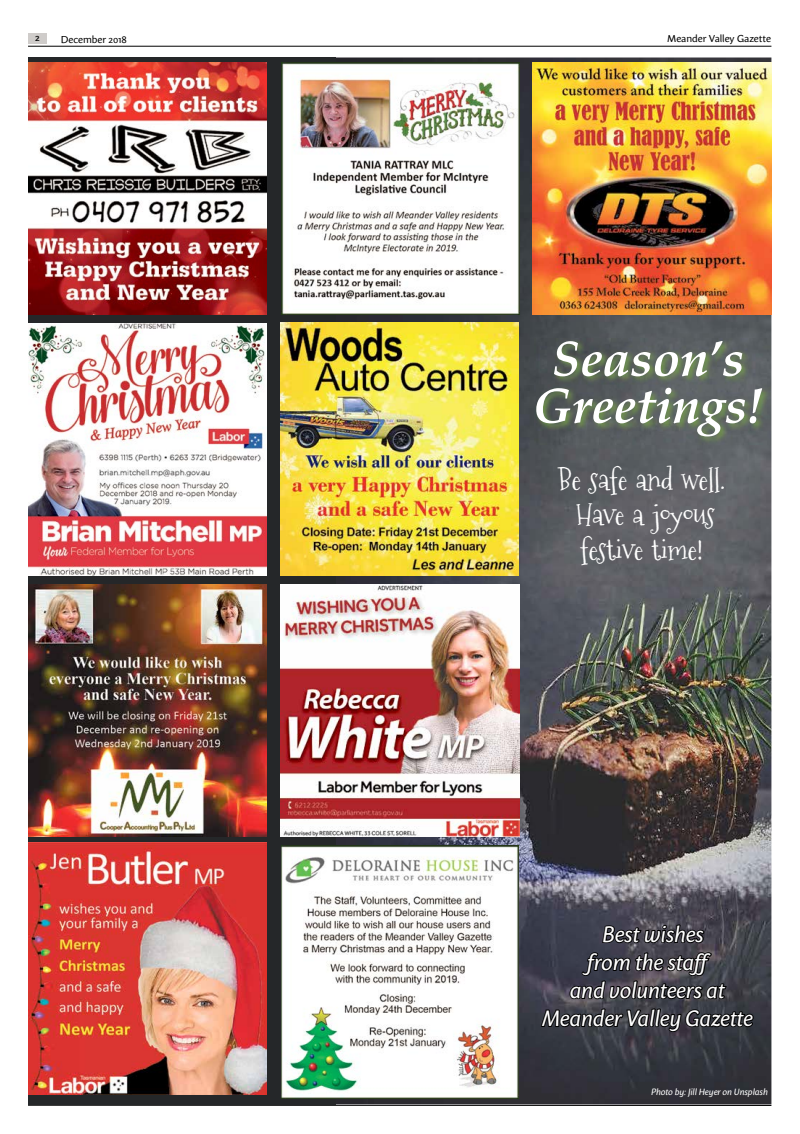
<style>
.page{position:relative;width:800px;height:1134px;background:#fff}
.page>*{position:absolute;margin:0;border:0;box-sizing:border-box;transform-origin:0 0}
.t1{font:italic 700 50px/47px "Book Antiqua";color:#fff;text-align:center}
.t2{font:29px/35px "Mountainsof Christmas";letter-spacing:-.01em;color:#fff;text-align:center}
.t3{font:italic 22px/28px "Sharik Sans";letter-spacing:-.01em;color:#fff;text-align:center}
.t4{font:10px "Sharik Sans";color:#000}
.t5{font:500 10px "Sharik Sans";color:#000}
.t6{font:italic 9px "Sharik Sans";letter-spacing:-.01em;color:#fff}
</style>
<div class="page">
<hr style="left:28px;top:46px;width:743px;height:1px;background:#000">
<div style="left:28px;top:33px;width:19px;height:11px;background:#cfccca"></div>
<hr style="left:28px;top:1105px;width:743px;height:1px;background:#000">
<img style="left:335px;top:58px;width:436px;height:1047px">
<img style="left:534px;top:339px;width:236px;height:105px">
<div style="left:28px;top:58px;width:307px;height:1047px;background:#252729"></div>
<svg style="left:539px;top:878px;width:215px;height:228px;background:#3d3d46"></svg>
<img style="left:28px;top:585px;width:238px;height:252px">
<img style="left:281px;top:846px;width:237px;height:252px">
<img style="left:281px;top:63px;width:238px;height:252px">
<img style="left:280px;top:323px;width:238px;height:252px">
<img style="left:28px;top:323px;width:238px;height:253px">
<img style="left:532px;top:62px;width:238px;height:253px">
<img style="left:28px;top:843px;width:238px;height:252px">
<img style="left:281px;top:584px;width:238px;height:253px">
<img style="left:28px;top:63px;width:238px;height:252px">
<p class="t5" style="left:35px;top:30px;width:6px">2</p>
<p class="t4" style="left:61px;top:32px;width:68px">December 2018</p>
<p class="t4" style="left:667px;top:32px;width:105px">Meander Valley Gazette</p>
<h1 class="t1" style="left:532px;top:335px;width:232px">Season’s<br>Greetings!</h1>
<h2 class="t2" style="left:559px;top:462px;width:167px">Be safe and well.<br>Have a joyous festive time!</h2>
<p class="t3" style="left:541px;top:919px;width:213px">Best wishes<br>from the staff<br>and volunteers at<br>Meander Valley Gazette</p>
<p class="t6" style="left:650px;top:1086px;width:118px">Photo by: Jill Heyer on Unsplash</p>
</div>
